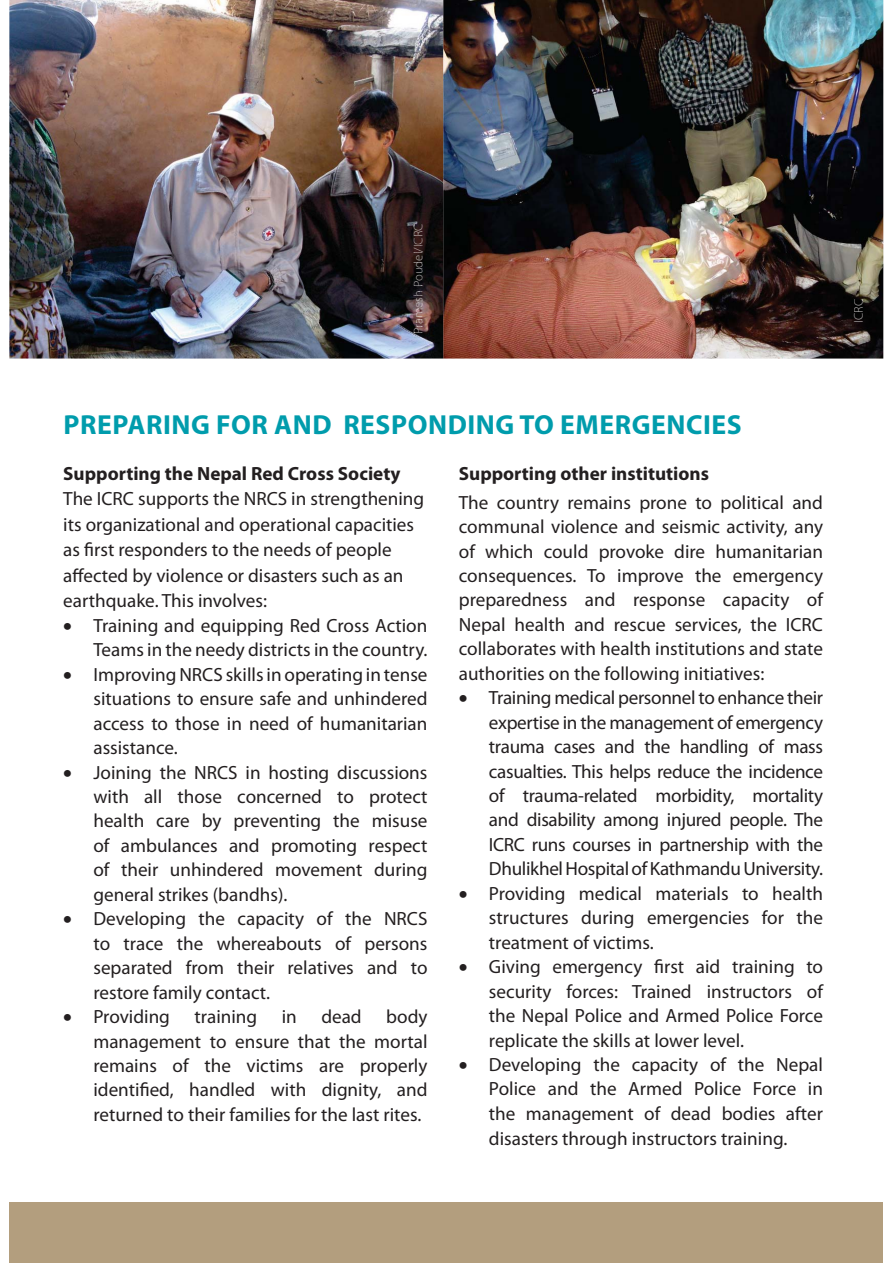
<style>
.page{position:relative;width:893px;height:1263px;background:#fff}
.page>*{position:absolute;margin:0;border:0;box-sizing:border-box;transform-origin:0 0}
.t1{font:700 27.6px "Myriad Pro";letter-spacing:.02em;color:#009cac}
.t2{font:19.2px/24.5px "Myriad Pro";color:#231f20;text-align:justify}
.t3{font:700 19.2px "Myriad Pro";color:#231f20}
.t4{font:300 12.75px "Myriad Pro";color:#c2b8bb}
.t5{font:300 12.75px "Myriad Pro";color:#b7b3b4}
.s1{color:#e4dbda}
.s2{color:#e2d6d0}
.s3{color:#bbb7b8}
.s4{color:#d2cbcb}
.s5{color:#bab6b6}
.s6{color:#b8b5b4}
.s7{color:#b8b4b4}
.s8{color:#c4b9b6}
.s9{color:#beb7b5}
.s10{color:#bfb7b6}
.s11{color:#d6d5d6}
.s12{color:#b5b3b3}
</style>
<div class="page">
<img style="left:9px;top:0;width:874px;height:359px">
<div style="left:9px;top:1203px;width:874px;height:60px;background:#b39e7e"></div>
<img style="left:413px;top:224px;width:10px;height:109px">
<img style="left:854px;top:299px;width:9px;height:23px">
<p class="t4" style="left:411px;top:334px;width:112px;rotate:-90deg">Pr <span class="s1">m</span><span class="s2">a</span> <span class="s3">s</span><span class="s4">e</span> <span class="s5">h</span> <span class="s6">Po</span><span class="s7">ud</span><span class="s8">el</span><span class="s9">/I</span><span class="s10">CR</span><span class="s11">C</span></p>
<p class="t5" style="left:851px;top:323px;width:25px;rotate:-90deg">IC<span class="s12">RC</span></p>
<h1 class="t1" style="left:64px;top:414px;width:680px">PREPARING FOR AND RESPONDING TO EMERGENCIES</h1>
<p class="t3" style="left:63px;top:466px;width:339px">Supporting the Nepal Red Cross Society</p>
<p class="t2" style="left:63px;top:488px;width:362px;line-height:25.5px;text-align:left">The ICRC supports the NRCS in strengthening its organizational and operational capacities as first responders to the needs of people affected by violence or disasters such as an earthquake. This involves:</p>
<p class="t2" style="left:63px;top:615px;width:366px;text-align:right">❖ Training and equipping Red Cross Action<br>Teams in the needy districts in the country.</p>
<p class="t2" style="left:93px;top:664px;width:336px;text-indent:-30px">❖ Improving NRCS skills in operating in tense situations to ensure safe and unhindered access to those in need of humanitarian assistance.</p>
<p class="t2" style="left:93px;top:761px;width:336px;text-indent:-30px">❖ Joining the NRCS in hosting discussions with all those concerned to protect health care by preventing the misuse of ambulances and promoting respect of their unhindered movement during general strikes (bandhs).</p>
<p class="t2" style="left:93px;top:908px;width:336px;text-indent:-30px">❖ Developing the capacity of the NRCS to trace the whereabouts of persons separated from their relatives and to restore family contact.</p>
<p class="t2" style="left:63px;top:1006px;width:108px">❖ Providing</p>
<p class="t2" style="left:195px;top:1006px;width:64px">training</p>
<p class="t2" style="left:282px;top:1006px;width:17px">in</p>
<p class="t2" style="left:321px;top:1006px;width:42px">dead</p>
<p class="t3" style="left:459px;top:466px;width:252px">Supporting other institutions</p>
<p class="t2" style="left:459px;top:492px;width:366px">The country remains prone to political and communal violence and seismic activity, any of which could provoke dire humanitarian consequences. To improve the emergency preparedness and response capacity of Nepal health and rescue services, the ICRC collaborates with health institutions and state authorities on the following initiatives:</p>
<p class="t2" style="left:489px;top:687px;width:336px;text-indent:-30px">❖ Training medical personnel to enhance their expertise in the management of emergency trauma cases and the handling of mass casualties. This helps reduce the incidence of trauma-related morbidity, mortality and disability among injured people. The ICRC runs courses in partnership with the Dhulikhel Hospital of Kathmandu University.</p>
<p class="t2" style="left:489px;top:883px;width:335px;text-indent:-30px">❖ Providing medical materials to health structures during emergencies for the treatment of victims.</p>
<p class="t2" style="left:489px;top:956px;width:336px;text-indent:-30px">❖ Giving emergency first aid training to security forces: Trained instructors of the Nepal Police and Armed Police Force replicate the skills at lower level.</p>
<p class="t2" style="left:489px;top:1054px;width:335px;text-indent:-30px">❖ Developing the capacity of the Nepal Police and the Armed Police Force in the management of dead bodies after disasters through instructors training.</p>
<p class="t2" style="left:93px;top:1006px;width:336px;text-indent:293px">body management to ensure that the mortal remains of the victims are properly identified, handled with dignity, and returned to their families for the last rites.</p>
</div>
